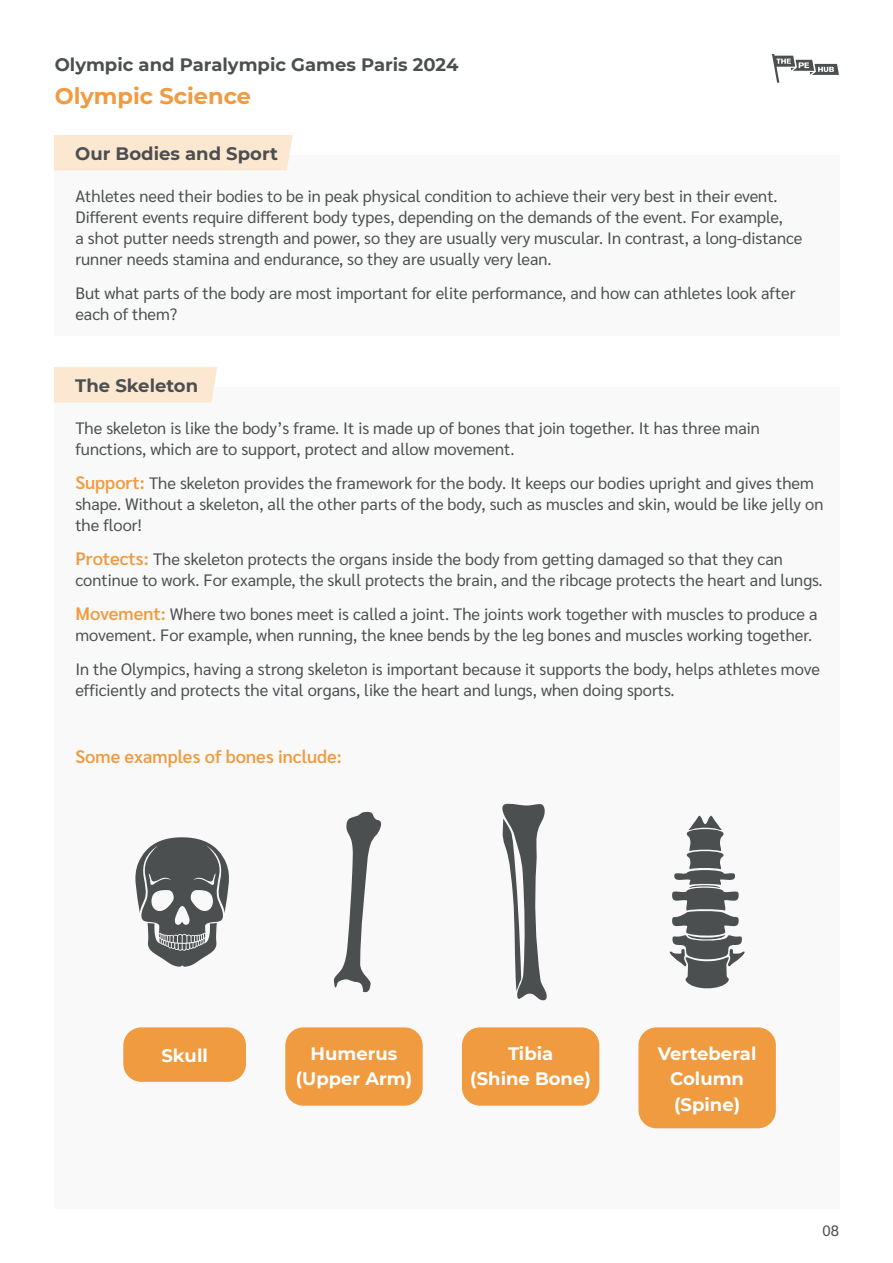
<style>
.page{position:relative;width:893px;height:1263px;background:#fff}
.page>*{position:absolute;margin:0;border:0;box-sizing:border-box;transform-origin:0 0}
.t1{font:700 22.5px "Montserrat";color:#f09b40}
.t2{font:700 18px "Montserrat";color:#4c4f50}
.t3{font:700 18px/25.5px "Montserrat";color:#fff;text-align:center}
.t4{font:600 18px "Sarabun";color:#f09b40}
.t5{font:16.5px/21px "Sarabun";color:#4c4f50}
.t6{font:15px "Sarabun";color:#4c4f50}
.s1{font-weight:600;font-size:18px;color:#f09b40}
</style>
<div class="page">
<svg style="left:772px;top:54px;width:67px;height:29px"></svg>
<div style="left:54px;top:156px;width:785px;height:180px;background:#f9f9f9"></div>
<div style="left:54px;top:388px;width:785px;height:821px;background:#f9f9f9"></div>
<div style="left:638px;top:1027px;width:138px;height:101px;background:#f09b40;border-radius:18px"></div>
<div style="left:285px;top:1027px;width:138px;height:79px;background:#f09b40;border-radius:18px"></div>
<div style="left:462px;top:1027px;width:137px;height:79px;background:#f09b40;border-radius:18px"></div>
<div style="left:123px;top:1027px;width:123px;height:55px;background:#f09b40;border-radius:18px"></div>
<div style="left:54px;top:135px;width:239px;height:35px;background:#fce8d1"></div>
<div style="left:54px;top:367px;width:163px;height:35px;background:#fce8d1"></div>
<svg style="left:135px;top:837px;width:94px;height:130px"></svg>
<svg style="left:669px;top:815px;width:76px;height:174px"></svg>
<svg style="left:502px;top:803px;width:45px;height:198px"></svg>
<svg style="left:334px;top:811px;width:48px;height:182px"></svg>
<p class="t2" style="left:55px;top:52px;width:405px">Olympic and Paralympic Games Paris 2024</p>
<p class="t1" style="left:55px;top:80px;width:198px">Olympic Science</p>
<p class="t2" style="left:75px;top:141px;width:204px">Our Bodies and Sport</p>
<p class="t5" style="left:75px;top:186px;width:729px">Athletes need their bodies to be in peak physical condition to achieve their very best in their event.<br>Different events require different body types, depending on the demands of the event. For example,<br>a shot putter needs strength and power, so they are usually very muscular. In contrast, a long-distance runner needs stamina and endurance, so they are usually very lean.</p>
<p class="t5" style="left:75px;top:283px;width:722px">But what parts of the body are most important for elite performance, and how can athletes look after each of them?</p>
<p class="t2" style="left:75px;top:373px;width:124px">The Skeleton</p>
<p class="t5" style="left:75px;top:418px;width:686px">The skeleton is like the body’s frame. It is made up of bones that join together. It has three main functions, which are to support, protect and allow movement.</p>
<p class="t5" style="left:75px;top:473px;width:749px"><span class="s1">Support:</span> The skeleton provides the framework for the body. It keeps our bodies upright and gives them shape. Without a skeleton, all the other parts of the body, such as muscles and skin, would be like jelly on the floor!</p>
<p class="t5" style="left:75px;top:549px;width:749px"><span class="s1">Protects:</span> The skeleton protects the organs inside the body from getting damaged so that they can continue to work. For example, the skull protects the brain, and the ribcage protects the heart and lungs.</p>
<p class="t5" style="left:75px;top:603px;width:744px"><span class="s1">Movement:</span> Where two bones meet is called a joint. The joints work together with muscles to produce a movement. For example, when running, the knee bends by the leg bones and muscles working together.</p>
<p class="t5" style="left:75px;top:658px;width:746px">In the Olympics, having a strong skeleton is important because it supports the body, helps athletes move efficiently and protects the vital organs, like the heart and lungs, when doing sports.</p>
<p class="t4" style="left:75px;top:746px;width:268px">Some examples of bones include:</p>
<p class="t3" style="left:161px;top:1042px;width:48px">Skull</p>
<p class="t3" style="left:296px;top:1040px;width:118px">Humerus (Upper Arm)</p>
<p class="t3" style="left:470px;top:1040px;width:122px">Tibia<br>(Shine Bone)</p>
<p class="t3" style="left:658px;top:1040px;width:100px">Verteberal<br>Column (Spine)</p>
<p class="t6" style="left:822px;top:1222px;width:18px">08</p>
</div>
